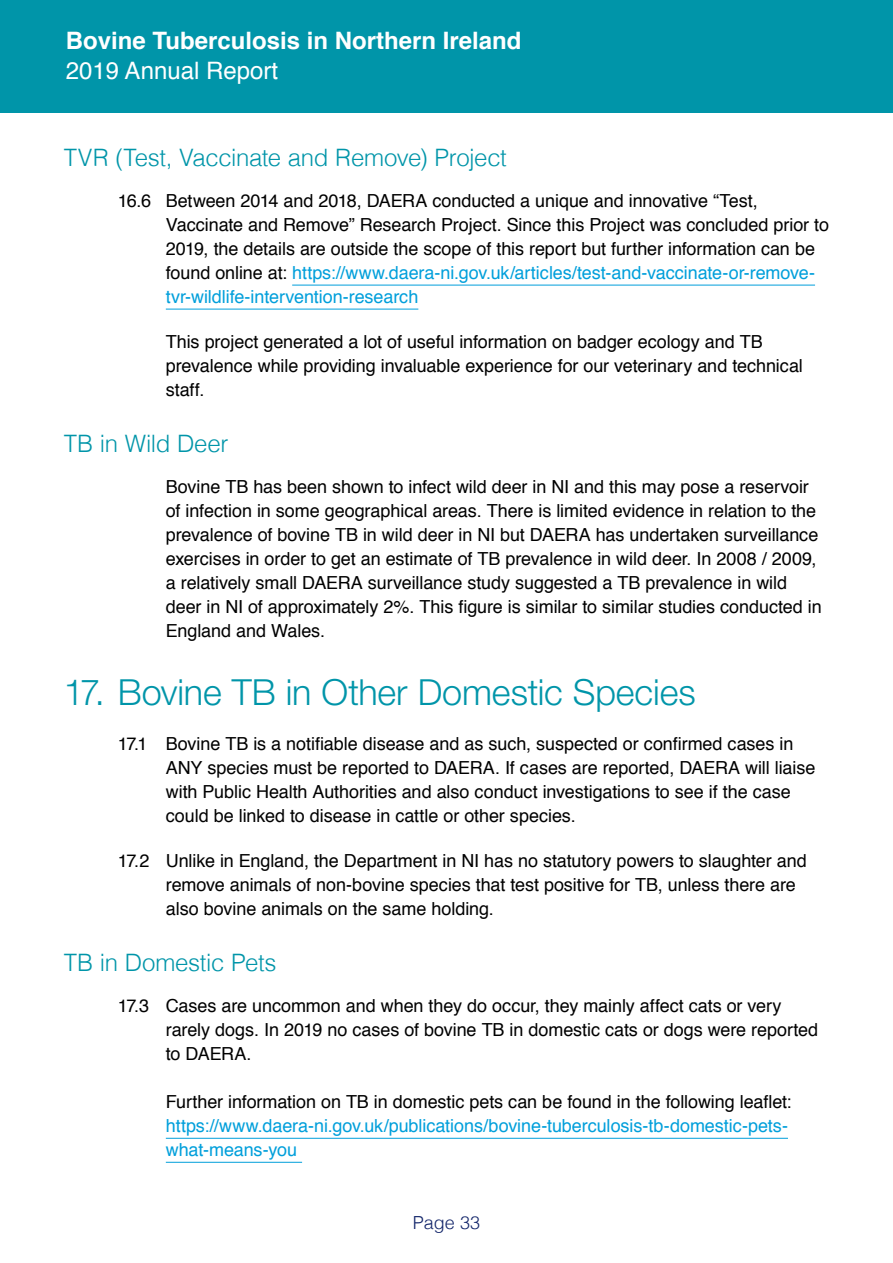
<style>
.page{position:relative;width:893px;height:1263px;background:#fff}
.page>*{position:absolute;margin:0;border:0;box-sizing:border-box;transform-origin:0 0}
._1_1_Header{font:300 36px "Helvetica Neue";letter-spacing:-.005em;color:#0095a9}
._1_2_Sub_Header{font:300 24px "Helvetica";letter-spacing:-.015em;color:#0095a9}
.t1{font:700 24px "Helvetica";color:#fff}
.t2{font:24px "Helvetica";color:#fff}
._1_3_Body_Text{font:18px/24px "Helvetica";letter-spacing:-.005em;color:#000}
._1_3_Body_Text-2{font:18px/24px "Helvetica";letter-spacing:-.005em;color:#009fdb}
.t3{font:300 18px "Helvetica";color:#112469}
.s1{color:#009fdb}
.s2{color:#000}
</style>
<div class="page">
<div style="left:0;top:0;width:893px;height:113px;background:#0095a9"></div>
<hr style="left:292px;top:285px;width:523px;height:1px;background:#009fdb">
<hr style="left:166px;top:309px;width:252px;height:1px;background:#009fdb">
<hr style="left:166px;top:1138px;width:622px;height:1px;background:#009fdb">
<hr style="left:166px;top:1162px;width:136px;height:1px;background:#009fdb">
<h2 class="t1" style="left:66px;top:21px;width:457px">Bovine Tuberculosis in Northern Ireland</h2>
<h2 class="t2" style="left:66px;top:50px;width:214px">2019 Annual Report</h2>
<p class="_1_2_Sub_Header" style="left:64px;top:137px;width:445px">TVR (Test, Vaccinate and Remove) Project</p>
<p class="_1_3_Body_Text" style="left:166px;top:188px;width:665px;text-indent:-48px">16.6 Between 2014 and 2018, DAERA conducted a unique and innovative “Test, Vaccinate and Remove” Research Project. Since this Project was concluded prior to 2019, the details are outside the scope of this report but further information can be found online at: <span class="s1">https://www.daera-ni.gov.uk/articles/test-and-vaccinate-or-remove&shy;tvr-wildlife-intervention-research</span></p>
<p class="_1_3_Body_Text" style="left:166px;top:329px;width:639px">This project generated a lot of useful information on badger ecology and TB prevalence while providing invaluable experience for our veterinary and technical staff.</p>
<p class="_1_2_Sub_Header" style="left:64px;top:423px;width:166px">TB in Wild Deer</p>
<p class="_1_3_Body_Text" style="left:166px;top:474px;width:657px">Bovine TB has been shown to infect wild deer in NI and this may pose a reservoir of infection in some geographical areas. There is limited evidence in relation to the prevalence of bovine TB in wild deer in NI but DAERA has undertaken surveillance exercises in order to get an estimate of TB prevalence in wild deer. In 2008 / 2009, a relatively small DAERA surveillance study suggested a TB prevalence in wild deer in NI of approximately 2%. This figure is similar to similar studies conducted in England and Wales.</p>
<p class="_1_1_Header" style="left:64px;top:670px;width:633px">17. Bovine TB in Other Domestic Species</p>
<p class="_1_3_Body_Text" style="left:166px;top:731px;width:651px;text-indent:-48px">17.1 Bovine TB is a notifiable disease and as such, suspected or confirmed cases in ANY species must be reported to DAERA. If cases are reported, DAERA will liaise with Public Health Authorities and also conduct investigations to see if the case could be linked to disease in cattle or other species.</p>
<p class="_1_3_Body_Text" style="left:166px;top:849px;width:642px;text-indent:-48px">17.2 Unlike in England, the Department in NI has no statutory powers to slaughter and remove animals of non-bovine species that test positive for TB, unless there are also bovine animals on the same holding.</p>
<p class="_1_2_Sub_Header" style="left:64px;top:942px;width:214px">TB in Domestic Pets</p>
<p class="_1_3_Body_Text" style="left:166px;top:993px;width:654px;text-indent:-48px">17.3 Cases are uncommon and when they do occur, they mainly affect cats or very rarely dogs. In 2019 no cases of bovine TB in domestic cats or dogs were reported to DAERA.</p>
<p class="_1_3_Body_Text-2" style="left:166px;top:1089px;width:627px"><span class="s2">Further information on TB in domestic pets can be found in the following leaflet: </span>https://www.daera-ni.gov.uk/publications/bovine-tuberculosis-tb-domestic-pets&shy;what-means-you</p>
<p class="t3" style="left:413px;top:1207px;width:69px">Page 33</p>
</div>
